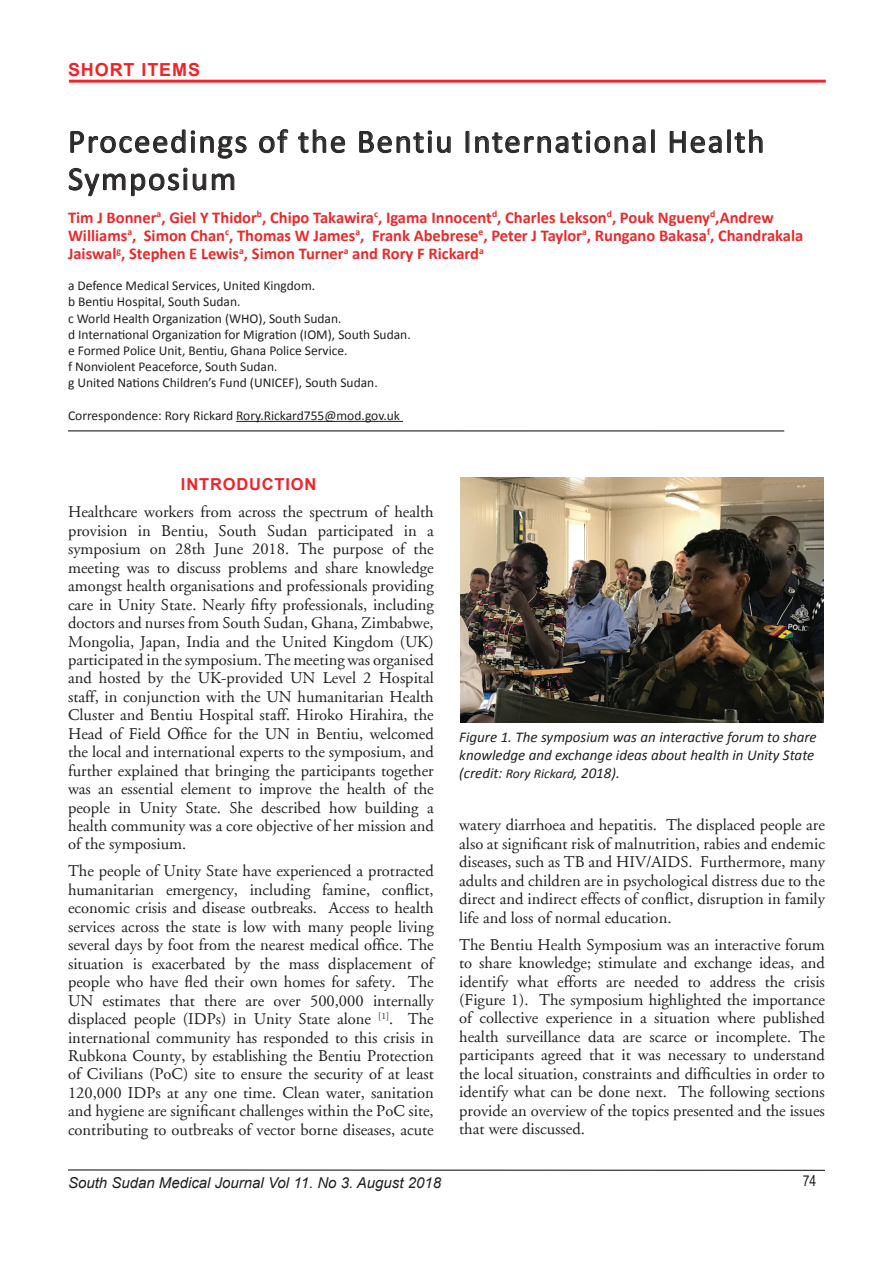
<style>
.page{position:relative;width:893px;height:1263px;background:#fff}
.page>*{position:absolute;margin:0;border:0;box-sizing:border-box;transform-origin:0 0}
.t1{font:33px/37.2px "Calibri";letter-spacing:.05em;color:#2b292a}
.t2{font:700 18px "Arial";letter-spacing:.05em;color:#ee2528}
.t3{font:16.5px/18.5px "Adobe Garamond";color:#231f20;text-align:justify}
.t4{font:700 16.5px/18.1px "Calibri";color:#ec292a}
.t5{font:700 16.5px "Arial";letter-spacing:.05em;color:#ee2528}
.t6{font:italic 15px/18px "Calibri";color:#231f20}
.t7{font:italic 15px "Arial";color:#231f20}
.t8{font:15px "Arial Narrow";color:#231f20}
.t9{font:13.5px/16.2px "Calibri";color:#231f20}
.s1{font-size:13.5px}
</style>
<div class="page">
<hr style="left:68px;top:1169px;width:757px;height:2px;background:#040503">
<hr style="left:69px;top:80px;width:757px;height:3px;background:#ec292a">
<hr style="left:68px;top:431px;width:716px;height:1px;background:#040503">
<hr style="left:236px;top:421px;width:167px;height:1px;background:#231f20">
<svg style="left:70px;top:129px;width:177px;height:30px"></svg>
<svg style="left:259px;top:129px;width:29px;height:24px"></svg>
<svg style="left:298px;top:129px;width:47px;height:24px"></svg>
<svg style="left:359px;top:130px;width:92px;height:23px"></svg>
<svg style="left:465px;top:129px;width:190px;height:24px"></svg>
<svg style="left:669px;top:129px;width:94px;height:24px"></svg>
<svg style="left:68px;top:167px;width:138px;height:29px"></svg>
<svg style="left:212px;top:173px;width:23px;height:17px"></svg>
<img style="left:460px;top:478px;width:364px;height:245px">
<p class="t2" style="left:68px;top:58px;width:134px">SHORT ITEMS</p>
<h1 class="t1" style="left:68px;top:121px;width:698px">Proceedings of the Bentiu International Health<br>Symposium</h1>
<p class="t4" style="left:68px;top:207px;width:737px">Tim J Bonner<sup>a</sup>, Giel Y Thidor<sup>b</sup>, Chipo Takawira<sup>c</sup>, Igama Innocent<sup>d</sup>, Charles Lekson<sup>d</sup>, Pouk Ngueny<sup>d</sup>,Andrew<br>Williams<sup>a</sup>, Simon Chan<sup>c</sup>, Thomas W James<sup>a</sup>, Frank Abebrese<sup>e</sup>, Peter J Taylor<sup>a</sup>, Rungano Bakasa<sup>f</sup>, Chandrakala<br>Jaiswal<sup>g</sup>, Stephen E Lewis<sup>a</sup>, Simon Turner<sup>a</sup> and Rory F Rickard<sup>a</sup></p>
<p class="t9" style="left:68px;top:277px;width:344px">a Defence Medical Services, United Kingdom.<br>b Bentiu Hospital, South Sudan.<br>c World Health Organization (WHO), South Sudan.<br>d International Organization for Migration (IOM), South Sudan. e Formed Police Unit, Bentiu, Ghana Police Service.<br>f Nonviolent Peaceforce, South Sudan.<br>g United Nations Children’s Fund (UNICEF), South Sudan.</p>
<p class="t9" style="left:68px;top:407px;width:333px">Correspondence: Rory Rickard Rory.Rickard755@mod.gov.uk</p>
<p class="t5" style="left:181px;top:474px;width:137px">INTRODUCTION</p>
<p class="t3" style="left:68px;top:503px;width:367px">Healthcare workers from across the spectrum of health provision in Bentiu, South Sudan participated in a symposium on 28th June 2018. The purpose of the meeting was to discuss problems and share knowledge amongst health organisations and professionals providing care in Unity State. Nearly fifty professionals, including doctors and nurses from South Sudan, Ghana, Zimbabwe, Mongolia, Japan, India and the United Kingdom (UK) participated in the symposium. The meeting was organised and hosted by the UK-provided UN Level 2 Hospital staff, in conjunction with the UN humanitarian Health Cluster and Bentiu Hospital staff. Hiroko Hirahira, the Head of Field Office for the UN in Bentiu, welcomed the local and international experts to the symposium, and further explained that bringing the participants together was an essential element to improve the health of the people in Unity State. She described how building a health community was a core objective of her mission and of the symposium.</p>
<p class="t3" style="left:68px;top:862px;width:367px">The people of Unity State have experienced a protracted humanitarian emergency, including famine, conflict, economic crisis and disease outbreaks. Access to health services across the state is low with many people living several days by foot from the nearest medical office. The situation is exacerbated by the mass displacement of people who have fled their own homes for safety. The UN estimates that there are over 500,000 internally displaced people (IDPs) in Unity State alone <sup>[1]</sup>. The international community has responded to this crisis in Rubkona County, by establishing the Bentiu Protection of Civilians (PoC) site to ensure the security of at least 120,000 IDPs at any one time. Clean water, sanitation and hygiene are significant challenges within the PoC site, contributing to outbreaks of vector borne diseases, acute</p>
<p class="t6" style="left:459px;top:728px;width:359px">Figure 1. The symposium was an interactive forum to share knowledge and exchange ideas about health in Unity State (credit: <span class="s1">Rory Rickard</span>, 2018).</p>
<p class="t3" style="left:459px;top:816px;width:367px">watery diarrhoea and hepatitis. The displaced people are also at significant risk of malnutrition, rabies and endemic diseases, such as TB and HIV/AIDS. Furthermore, many adults and children are in psychological distress due to the direct and indirect effects of conflict, disruption in family life and loss of normal education.</p>
<p class="t3" style="left:459px;top:935px;width:367px">The Bentiu Health Symposium was an interactive forum to share knowledge; stimulate and exchange ideas, and identify what efforts are needed to address the crisis (Figure 1). The symposium highlighted the importance of collective experience in a situation where published health surveillance data are scarce or incomplete. The participants agreed that it was necessary to understand the local situation, constraints and difficulties in order to identify what can be done next. The following sections provide an overview of the topics presented and the issues that were discussed.</p>
<p class="t7" style="left:68px;top:1173px;width:375px">South Sudan Medical Journal Vol 11. No 3. August 2018</p>
<p class="t8" style="left:803px;top:1170px;width:15px">74</p>
</div>
